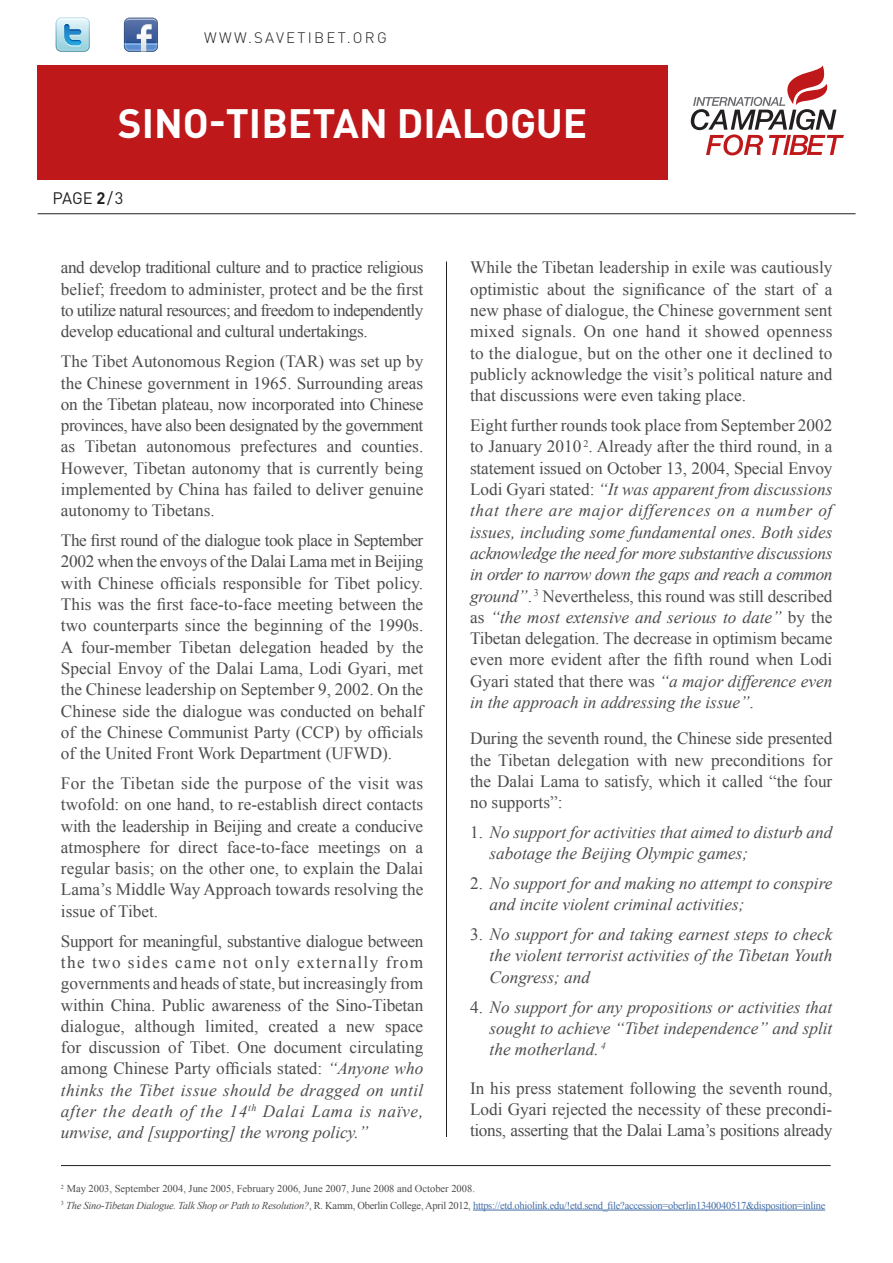
<style>
.page{position:relative;width:893px;height:1263px;background:#fff}
.page>*{position:absolute;margin:0;border:0;box-sizing:border-box;transform-origin:0 0}
.t1{font:700 40.5px "DIN Pro";color:#fff}
.t2{font:17.25px/21.3px "Times New Roman";color:#4b4c4d;text-align:justify}
.t3{font:italic 17.25px/21.3px "Times New Roman";color:#4b4c4d}
.t4{font:16.5px "DIN Pro";color:#231f20}
.t5{font:300 15px "DIN Pro";letter-spacing:.15em;color:#231f20}
.t6{font:10.5px "Times New Roman";letter-spacing:-.025em;color:#436da8}
.t7{font:10.5px "Times New Roman";color:#4b4c4d}
.s1{font-weight:700}
.s2{font-style:italic}
.s3{font-style:normal}
.s4{font-style:italic;color:#4b4c4d}
.s5{color:#4b4c4d}
</style>
<div class="page">
<svg style="left:56px;top:18px;width:34px;height:34px"></svg>
<svg style="left:124px;top:18px;width:34px;height:34px"></svg>
<hr style="left:446px;top:261px;width:1px;height:876px;background:#231f20">
<svg style="left:691px;top:65px;width:153px;height:90px"></svg>
<div style="left:38px;top:66px;width:630px;height:114px;background:#bf181b"></div>
<hr style="left:38px;top:213px;width:818px;height:1px;background:#231f20">
<hr style="left:61px;top:1165px;width:770px;height:1px;background:#231f20">
<hr style="left:473px;top:1210px;width:352px;height:1px;background:#436da8">
<p class="t5" style="left:204px;top:27px;width:184px">WWW.SAVETIBET.ORG</p>
<p class="t1" style="left:118px;top:96px;width:471px">SINO-TIBETAN DIALOGUE</p>
<p class="t4" style="left:53px;top:186px;width:72px">PAGE <span class="s1">2</span>/3</p>
<p class="t2" style="left:61px;top:257px;width:364px">and develop traditional culture and to practice religious belief; freedom to administer, protect and be the first to utilize natural resources; and freedom to independently develop educational and cultural undertakings.</p>
<p class="t2" style="left:61px;top:350px;width:364px">The Tibet Autonomous Region (TAR) was set up by the Chinese government in 1965. Surrounding areas on the Tibetan plateau, now incorporated into Chinese provinces, have also been designated by the government as Tibetan autonomous prefectures and counties.<br>However, Tibetan autonomy that is currently being implemented by China has failed to deliver genuine autonomy to Tibetans.</p>
<p class="t2" style="left:61px;top:529px;width:364px">The first round of the dialogue took place in September 2002 when the envoys of the Dalai Lama met in Beijing with Chinese officials responsible for Tibet policy.<br>This was the first face-to-face meeting between the two counterparts since the beginning of the 1990s.<br>A four-member Tibetan delegation headed by the Special Envoy of the Dalai Lama, Lodi Gyari, met the Chinese leadership on September 9, 2002. On the Chinese side the dialogue was conducted on behalf of the Chinese Communist Party (CCP) by officials of the United Front Work Department (UFWD).</p>
<p class="t2" style="left:61px;top:772px;width:364px">For the Tibetan side the purpose of the visit was twofold: on one hand, to re-establish direct contacts with the leadership in Beijing and create a conducive atmosphere for direct face-to-face meetings on a regular basis; on the other one, to explain the Dalai Lama’s Middle Way Approach towards resolving the issue of Tibet.</p>
<p class="t2" style="left:61px;top:930px;width:364px">Support for meaningful, substantive dialogue between the two sides came not only externally from governments and heads of state, but increasingly from within China. Public awareness of the Sino-Tibetan dialogue, although limited, created a new space for discussion of Tibet. One document circulating among Chinese Party officials stated: <span class="s2">“Anyone who thinks the Tibet issue should be dragged on until after the death of the 14</span><sup>th</sup> <span class="s2">Dalai Lama is naïve, unwise, and [supporting] the wrong policy.”</span></p>
<p class="t2" style="left:470px;top:257px;width:364px">While the Tibetan leadership in exile was cautiously optimistic about the significance of the start of a new phase of dialogue, the Chinese government sent mixed signals. On one hand it showed openness to the dialogue, but on the other one it declined to publicly acknowledge the visit’s political nature and that discussions were even taking place.</p>
<p class="t2" style="left:470px;top:414px;width:364px">Eight further rounds took place from September 2002 to January 2010 <sup>2</sup>. Already after the third round, in a statement issued on October 13, 2004, Special Envoy Lodi Gyari stated: <span class="s2">“It was apparent from discussions that there are major differences on a number of issues, including some fundamental ones. Both sides acknowledge the need for more substantive discussions in order to narrow down the gaps and reach a common ground”</span>. <sup>3</sup> Nevertheless, this round was still described as <span class="s2">“the most extensive and serious to date”</span> by the Tibetan delegation. The decrease in optimism became even more evident after the fifth round when Lodi Gyari stated that there was <span class="s2">“a major difference even in the approach in addressing the issue”</span>.</p>
<p class="t2" style="left:470px;top:727px;width:364px">During the seventh round, the Chinese side presented the Tibetan delegation with new preconditions for the Dalai Lama to satisfy, which it called “the four no supports”:</p>
<p class="t3" style="left:490px;top:821px;width:344px;text-indent:-20px"><span class="s3">1.</span> No support for activities that aimed to disturb and sabotage the Beijing Olympic games;</p>
<p class="t3" style="left:490px;top:872px;width:344px;text-indent:-20px"><span class="s3">2.</span> No support for and making no attempt to conspire and incite violent criminal activities;</p>
<p class="t3" style="left:490px;top:923px;width:344px;text-align:justify;text-indent:-20px"><span class="s3">3.</span> No support for and taking earnest steps to check the violent terrorist activities of the Tibetan Youth Congress; and</p>
<p class="t3" style="left:490px;top:996px;width:344px;text-align:justify;text-indent:-20px"><span class="s3">4.</span> No support for any propositions or activities that sought to achieve “Tibet independence” and split the motherland. <sup>4</sup></p>
<p class="t2" style="left:470px;top:1077px;width:364px">In his press statement following the seventh round, Lodi Gyari rejected the necessity of these precondi&shy;tions, asserting that the Dalai Lama’s positions already</p>
<p class="t7" style="left:61px;top:1182px;width:415px"><sup>2</sup> May 2003, September 2004, June 2005, February 2006, June 2007, June 2008 and October 2008.</p>
<p class="t6" style="left:61px;top:1198px;width:766px"><sup>3</sup> <span class="s4">The Sino-Tibetan Dialogue. Talk Shop or Path to Resolution?</span><span class="s5">, R. Kamm, Oberlin College, April 2012,</span> https://etd.ohiolink.edu/!etd.send_file?accession=oberlin1340040517&amp;disposition=inline</p>
</div>
